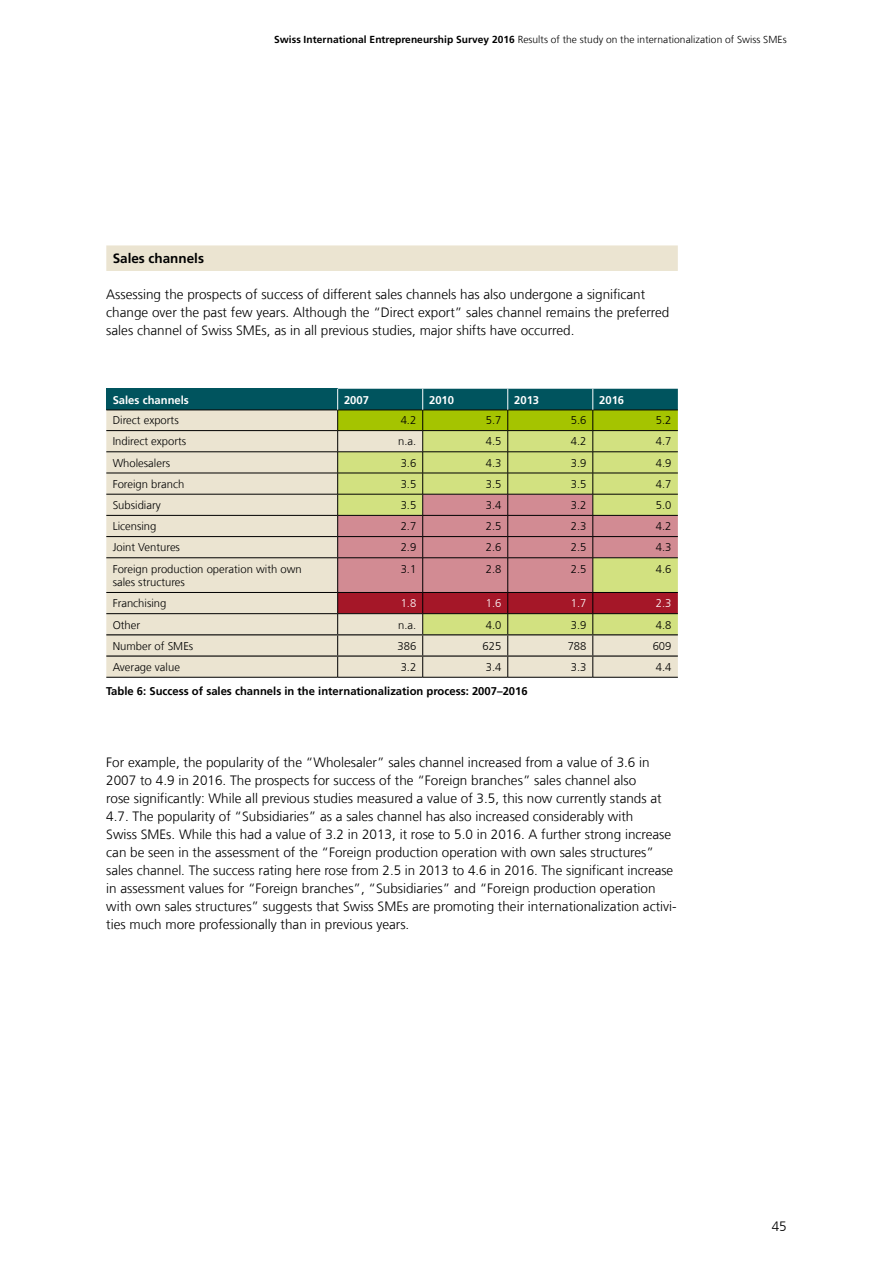
<style>
.page{position:relative;width:893px;height:1263px;background:#fff}
.page>*{position:absolute;margin:0;border:0;box-sizing:border-box;transform-origin:0 0}
.t1{font:300 13.5px/18px "Frutiger LT Com";color:#000}
.t2{font:700 13.5px "Frutiger LT Com";color:#000}
.t3{font:300 11.25px/13.5px "Frutiger LT Com";color:#000}
.t4{font:700 11.25px "Frutiger LT Com";color:#000}
.t5{font:700 11.25px "Frutiger LT Com";color:#fff}
.t6{font:300 11.25px "Frutiger LT Com";color:#fff}
.t7{font:300 10.2px "Frutiger LT Com";letter-spacing:.005em;color:#000}
.s1{font-weight:700}
</style>
<div class="page">
<div style="left:106px;top:245px;width:572px;height:26px;background:#ebe4d1"></div>
<div style="left:106px;top:389px;width:232px;height:21px;background:#00545e"></div>
<div style="left:106px;top:411px;width:231px;height:266px;background:#ebe4d1"></div>
<hr style="left:106px;top:410px;width:232px;height:1px;background:#000">
<hr style="left:106px;top:677px;width:232px;height:1px;background:#000">
<hr style="left:338px;top:677px;width:85px;height:1px;background:#000">
<hr style="left:423px;top:677px;width:85px;height:1px;background:#000">
<hr style="left:508px;top:677px;width:85px;height:1px;background:#000">
<hr style="left:593px;top:677px;width:85px;height:1px;background:#000">
<hr style="left:106px;top:430px;width:232px;height:1px;background:#000">
<hr style="left:106px;top:451px;width:232px;height:1px;background:#000">
<hr style="left:106px;top:473px;width:232px;height:1px;background:#000">
<hr style="left:106px;top:494px;width:232px;height:1px;background:#000">
<hr style="left:106px;top:515px;width:232px;height:1px;background:#000">
<hr style="left:106px;top:536px;width:232px;height:1px;background:#000">
<hr style="left:106px;top:557px;width:232px;height:1px;background:#000">
<hr style="left:106px;top:592px;width:232px;height:1px;background:#000">
<hr style="left:106px;top:613px;width:232px;height:1px;background:#000">
<hr style="left:106px;top:634px;width:232px;height:1px;background:#000">
<hr style="left:106px;top:655px;width:232px;height:2px;background:#000">
<svg style="left:337px;top:389px;width:341px;height:288px;background:#b6a57b"></svg>
<p class="t7" style="left:274px;top:33px;width:514px"><span class="s1">Swiss International Entrepreneurship Survey 2016</span> Results of the study on the internationalization of Swiss SMEs</p>
<p class="t2" style="left:113px;top:250px;width:93px">Sales channels</p>
<p class="t1" style="left:106px;top:285px;width:565px">Assessing the prospects of success of different sales channels has also undergone a significant change over the past few years. Although the “Direct export” sales channel remains the preferred sales channel of Swiss SMEs, as in all previous studies, major shifts have occurred.</p>
<p class="t5" style="left:113px;top:393px;width:78px">Sales channels</p>
<p class="t5" style="left:344px;top:393px;width:27px">2007</p>
<p class="t5" style="left:429px;top:393px;width:27px">2010</p>
<p class="t5" style="left:514px;top:393px;width:27px">2013</p>
<p class="t5" style="left:599px;top:393px;width:27px">2016</p>
<p class="t3" style="left:113px;top:414px;width:68px">Direct exports</p>
<p class="t3" style="left:401px;top:414px;width:17px">4.2</p>
<p class="t3" style="left:486px;top:414px;width:17px">5.7</p>
<p class="t3" style="left:571px;top:414px;width:17px">5.6</p>
<p class="t3" style="left:656px;top:414px;width:17px">5.2</p>
<p class="t3" style="left:113px;top:435px;width:75px">Indirect exports</p>
<p class="t3" style="left:398px;top:435px;width:20px">n.a.</p>
<p class="t3" style="left:486px;top:435px;width:17px">4.5</p>
<p class="t3" style="left:571px;top:435px;width:17px">4.2</p>
<p class="t3" style="left:656px;top:435px;width:17px">4.7</p>
<p class="t3" style="left:113px;top:456px;width:59px">Wholesalers</p>
<p class="t3" style="left:401px;top:456px;width:17px">3.6</p>
<p class="t3" style="left:486px;top:456px;width:17px">4.3</p>
<p class="t3" style="left:571px;top:456px;width:17px">3.9</p>
<p class="t3" style="left:656px;top:456px;width:17px">4.9</p>
<p class="t3" style="left:113px;top:477px;width:73px">Foreign branch</p>
<p class="t3" style="left:401px;top:477px;width:17px">3.5</p>
<p class="t3" style="left:486px;top:477px;width:17px">3.5</p>
<p class="t3" style="left:571px;top:477px;width:17px">3.5</p>
<p class="t3" style="left:656px;top:477px;width:17px">4.7</p>
<p class="t3" style="left:113px;top:498px;width:50px">Subsidiary</p>
<p class="t3" style="left:401px;top:498px;width:17px">3.5</p>
<p class="t3" style="left:486px;top:498px;width:17px">3.4</p>
<p class="t3" style="left:571px;top:498px;width:17px">3.2</p>
<p class="t3" style="left:656px;top:498px;width:17px">5.0</p>
<p class="t3" style="left:113px;top:520px;width:45px">Licensing</p>
<p class="t3" style="left:401px;top:520px;width:17px">2.7</p>
<p class="t3" style="left:486px;top:520px;width:17px">2.5</p>
<p class="t3" style="left:571px;top:520px;width:17px">2.3</p>
<p class="t3" style="left:656px;top:520px;width:17px">4.2</p>
<p class="t3" style="left:113px;top:541px;width:69px">Joint Ventures</p>
<p class="t3" style="left:401px;top:541px;width:17px">2.9</p>
<p class="t3" style="left:486px;top:541px;width:17px">2.6</p>
<p class="t3" style="left:571px;top:541px;width:17px">2.5</p>
<p class="t3" style="left:656px;top:541px;width:17px">4.3</p>
<p class="t3" style="left:113px;top:562px;width:191px">Foreign production operation with own sales structures</p>
<p class="t3" style="left:401px;top:562px;width:17px">3.1</p>
<p class="t3" style="left:486px;top:562px;width:17px">2.8</p>
<p class="t3" style="left:571px;top:562px;width:17px">2.5</p>
<p class="t3" style="left:656px;top:562px;width:17px">4.6</p>
<p class="t3" style="left:113px;top:597px;width:55px">Franchising</p>
<p class="t6" style="left:401px;top:597px;width:17px">1.8</p>
<p class="t6" style="left:486px;top:597px;width:17px">1.6</p>
<p class="t6" style="left:571px;top:597px;width:17px">1.7</p>
<p class="t6" style="left:656px;top:597px;width:17px">2.3</p>
<p class="t3" style="left:113px;top:618px;width:29px">Other</p>
<p class="t3" style="left:398px;top:618px;width:20px">n.a.</p>
<p class="t3" style="left:486px;top:618px;width:17px">4.0</p>
<p class="t3" style="left:571px;top:618px;width:17px">3.9</p>
<p class="t3" style="left:656px;top:618px;width:17px">4.8</p>
<p class="t3" style="left:113px;top:639px;width:82px">Number of SMEs</p>
<p class="t3" style="left:398px;top:639px;width:20px">386</p>
<p class="t3" style="left:483px;top:639px;width:20px">625</p>
<p class="t3" style="left:568px;top:639px;width:20px">788</p>
<p class="t3" style="left:653px;top:639px;width:20px">609</p>
<p class="t3" style="left:113px;top:660px;width:69px">Average value</p>
<p class="t3" style="left:401px;top:660px;width:17px">3.2</p>
<p class="t3" style="left:486px;top:660px;width:17px">3.4</p>
<p class="t3" style="left:571px;top:660px;width:17px">3.3</p>
<p class="t3" style="left:656px;top:660px;width:17px">4.4</p>
<p class="t4" style="left:106px;top:684px;width:423px">Table 6: Success of sales channels in the internationalization process: 2007–2016</p>
<p class="t1" style="left:106px;top:753px;width:572px">For example, the popularity of the “Wholesaler” sales channel increased from a value of 3.6 in 2007 to 4.9 in 2016. The prospects for success of the “Foreign branches” sales channel also<br>rose significantly: While all previous studies measured a value of 3.5, this now currently stands at 4.7. The popularity of “Subsidiaries” as a sales channel has also increased considerably with<br>Swiss SMEs. While this had a value of 3.2 in 2013, it rose to 5.0 in 2016. A further strong increase can be seen in the assessment of the “Foreign production operation with own sales structures” sales channel. The success rating here rose from 2.5 in 2013 to 4.6 in 2016. The significant increase in assessment values for “Foreign branches”, “Subsidiaries” and “Foreign production operation with own sales structures” suggests that Swiss SMEs are promoting their internationalization activi&shy;ties much more professionally than in previous years.</p>
<p class="t1" style="left:772px;top:1217px;width:17px">45</p>
</div>
